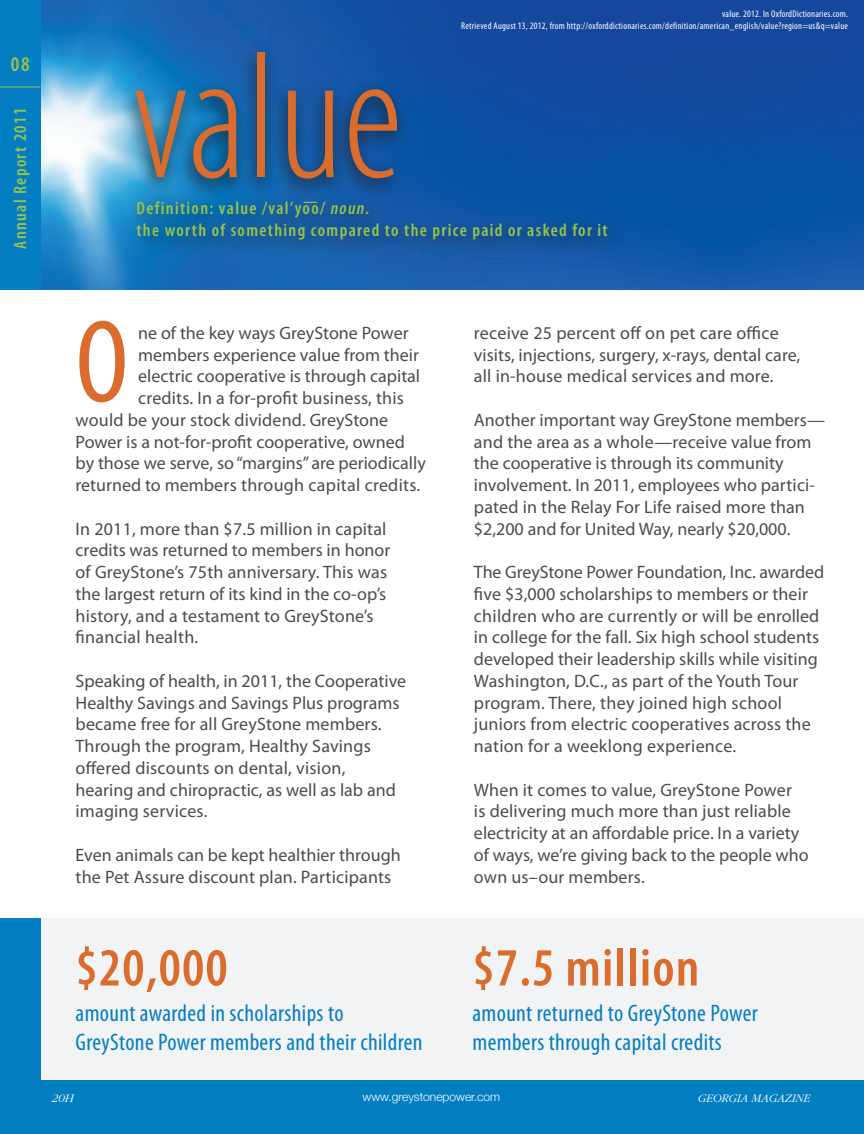
<style>
.page{position:relative;width:864px;height:1134px;background:#fff}
.page>*{position:absolute;margin:0;border:0;box-sizing:border-box;transform-origin:0 0}
.t1{font:300 condensed 180px "Myriad Pro";color:#da6d2e}
.t2{font:condensed 118.5px "Myriad Pro";color:#da6d2e}
.t3{font:600 condensed 54px "Myriad Pro";letter-spacing:.025em;color:#da6d2e}
.t4{font:condensed 24px "Myriad Pro";letter-spacing:.015em;color:#037ec3}
.t5{font:600 condensed 21px "Myriad Pro";color:#97c349}
.t6{font:18px/21.8px "Myriad Pro";color:#4b4c4d}
.t7{font:600 condensed 18px/21.6px "Myriad Pro";letter-spacing:.075em;color:#97c349}
.t8{font:300 12px "Helvetica Neue";color:#fff}
.t9{font:italic 300 12px "Garamond";color:#fff}
.t10{font:condensed 9.75px "Myriad Pro";letter-spacing:.025em;color:#fff}
.s1{font-style:italic}
</style>
<div class="page">
<img style="left:40px;top:0;width:824px;height:290px">
<div style="left:0;top:908px;width:864px;height:172px;background:#f2f3f4"></div>
<div style="left:119px;top:44px;width:291px;height:156px;background:#231f20;opacity:.85"></div>
<div style="left:127px;top:193px;width:499px;height:66px;background:#231f20;opacity:.75"></div>
<div style="left:0;top:1080px;width:864px;height:54px;background:#037ec3"></div>
<div style="left:0;top:0;width:40px;height:1134px;background:#037ec3"></div>
<hr style="left:0;top:87px;width:40px;height:1px;background:#97c349">
<div style="left:0;top:291px;width:864px;height:627px;background:#fff"></div>
<svg style="left:304px;top:202px;width:13px;height:1px"></svg>
<p class="t5" style="left:11px;top:52px;width:20px">08</p>
<p class="t7" style="left:10px;top:249px;width:142px;rotate:-90deg">Annual Report 2011</p>
<p class="t10" style="left:722px;top:8px;width:127px">value. 2012. In OxfordDictionaries.com.</p>
<p class="t10" style="left:461px;top:20px;width:388px">Retrieved August 13, 2012, from http://oxforddictionaries.com/definition/american_english/value?region=us&amp;q=value</p>
<p class="t1" style="left:132px;top:22px;width:272px">value</p>
<p class="t7" style="left:136px;top:198px;width:473px">Definition: value /val’yoo/ <span class="s1">noun.<br></span>the worth of something compared to the price paid or asked for it</p>
<p class="t2" style="left:76px;top:291px;width:54px">O</p>
<p class="t6" style="left:138px;top:322px;width:272px">ne of the key ways GreyStone Power</p>
<p class="t6" style="left:138px;top:343px;width:282px">members experience value from their</p>
<p class="t6" style="left:138px;top:365px;width:284px">electric cooperative is through capital</p>
<p class="t6" style="left:138px;top:387px;width:267px">credits. In a for-profit business, this</p>
<p class="t6" style="left:76px;top:409px;width:314px">would be your stock dividend. GreyStone</p>
<p class="t6" style="left:76px;top:430px;width:331px">Power is a not-for-profit cooperative, owned</p>
<p class="t6" style="left:76px;top:452px;width:352px">by those we serve, so “margins” are periodically</p>
<p class="t6" style="left:76px;top:474px;width:346px">returned to members through capital credits.</p>
<p class="t6" style="left:76px;top:517px;width:312px">In 2011, more than $7.5 million in capital</p>
<p class="t6" style="left:76px;top:539px;width:316px">credits was returned to members in honor</p>
<p class="t6" style="left:76px;top:561px;width:313px">of GreyStone’s 75th anniversary. This was</p>
<p class="t6" style="left:76px;top:583px;width:312px">the largest return of its kind in the co-op’s</p>
<p class="t6" style="left:76px;top:604px;width:300px">history, and a testament to GreyStone’s</p>
<p class="t6" style="left:76px;top:626px;width:124px">financial health.</p>
<p class="t6" style="left:76px;top:670px;width:332px">Speaking of health, in 2011, the Cooperative Healthy Savings and Savings Plus programs became free for all GreyStone members.<br>Through the program, Healthy Savings</p>
<p class="t6" style="left:76px;top:757px;width:271px">offered discounts on dental, vision,</p>
<p class="t6" style="left:76px;top:778px;width:322px">hearing and chiropractic, as well as lab and</p>
<p class="t6" style="left:76px;top:800px;width:133px">imaging services.</p>
<p class="t6" style="left:76px;top:844px;width:327px">Even animals can be kept healthier through the Pet Assure discount plan. Participants</p>
<p class="t3" style="left:76px;top:938px;width:153px">$20,000</p>
<p class="t4" style="left:76px;top:999px;width:269px">amount awarded in scholarships to</p>
<p class="t4" style="left:76px;top:1028px;width:349px">GreyStone Power members and their children</p>
<p class="t6" style="left:474px;top:322px;width:306px">receive 25 percent off on pet care office</p>
<p class="t6" style="left:474px;top:343px;width:328px">visits, injections, surgery, x-rays, dental care,</p>
<p class="t6" style="left:474px;top:365px;width:301px">all in-house medical services and more.</p>
<p class="t6" style="left:474px;top:409px;width:353px">Another important way GreyStone members—</p>
<p class="t6" style="left:474px;top:430px;width:343px">and the area as a whole—receive value from the cooperative is through its community involvement. In 2011, employees who partici&shy;pated in the Relay For Life raised more than $2,200 and for United Way, nearly $20,000.</p>
<p class="t6" style="left:474px;top:561px;width:352px">The GreyStone Power Foundation, Inc. awarded five $3,000 scholarships to members or their children who are currently or will be enrolled in college for the fall. Six high school students developed their leadership skills while visiting Washington, D.C., as part of the Youth Tour</p>
<p class="t6" style="left:474px;top:691px;width:338px">program. There, they joined high school juniors from electric cooperatives across the nation for a weeklong experience.</p>
<p class="t6" style="left:474px;top:778px;width:319px">When it comes to value, GreyStone Power</p>
<p class="t6" style="left:474px;top:800px;width:336px">is delivering much more than just reliable electricity at an affordable price. In a variety of ways, we’re giving back to the people who own us–our members.</p>
<p class="t3" style="left:472px;top:938px;width:228px">$7.5 million</p>
<p class="t4" style="left:472px;top:999px;width:287px">amount returned to GreyStone Power</p>
<p class="t4" style="left:472px;top:1028px;width:251px">members through capital credits</p>
<p class="t9" style="left:52px;top:1092px;width:23px">20H</p>
<p class="t8" style="left:363px;top:1089px;width:139px">www.greystonepower.com</p>
<p class="t9" style="left:698px;top:1092px;width:114px">GEORGIA MAGAZINE</p>
</div>
